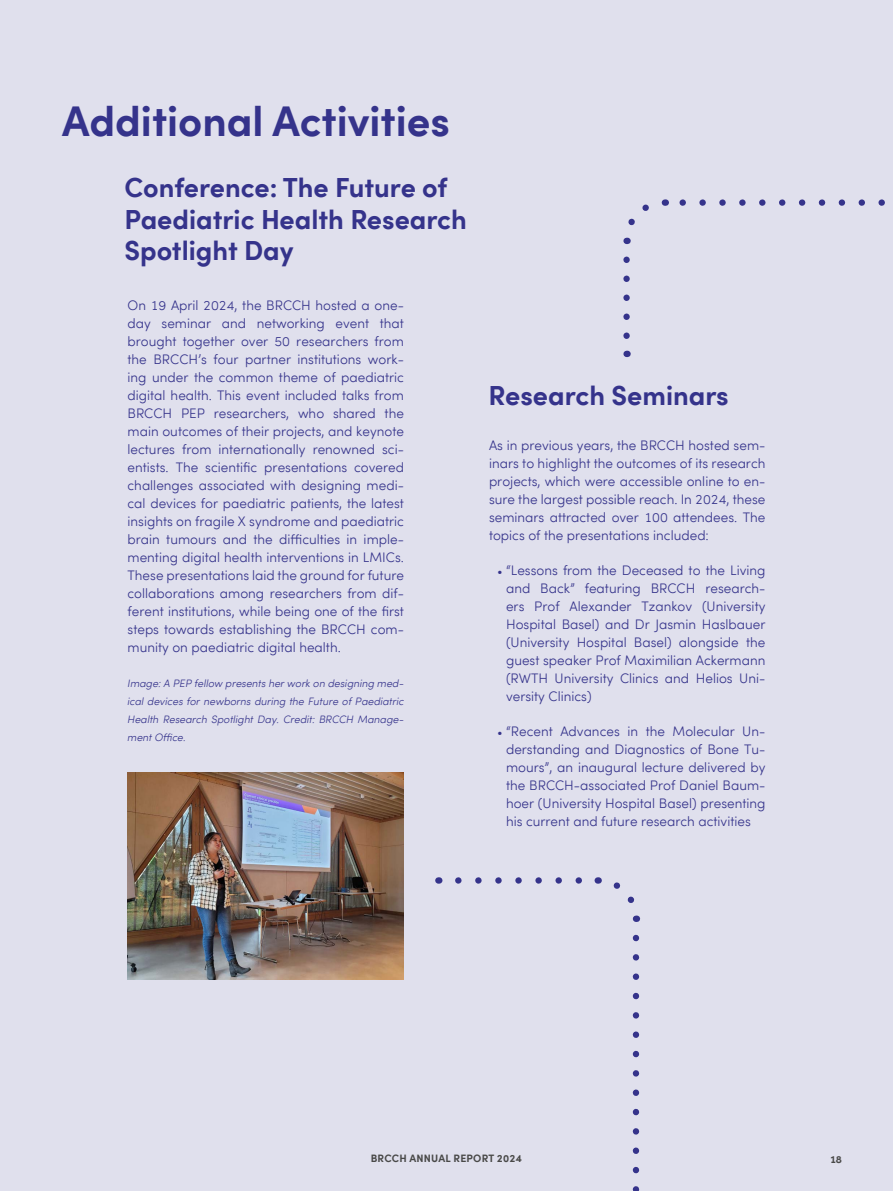
<style>
.page{position:relative;width:893px;height:1191px;background:#e0e0ed}
.page>*{position:absolute;margin:0;border:0;box-sizing:border-box;transform-origin:0 0}
.t1{font:700 42px "Sofia Pro";color:#35338b}
.t2{font:700 27px/31.5px "Sofia Pro";color:#35338b}
.t3{font:300 13.5px/18px "Sofia Pro";color:#35338b;text-align:justify}
.t4{font:italic 300 10.5px/18px "Sofia Pro";color:#35338b;text-align:justify}
.t5{font:700 10.5px "Sofia Pro";letter-spacing:.02em;color:#494948}
.s1{font-weight:700;font-size:10.5px}
</style>
<div class="page">
<svg style="left:623px;top:260px;width:7px;height:79px"></svg>
<svg style="left:679px;top:199px;width:206px;height:7px"></svg>
<svg style="left:623px;top:204px;width:26px;height:40px"></svg>
<svg style="left:458px;top:877px;width:124px;height:6px"></svg>
<svg style="left:613px;top:882px;width:28px;height:40px"></svg>
<svg style="left:633px;top:938px;width:6px;height:253px"></svg>
<img style="left:128px;top:772px;width:276px;height:207px">
<h1 class="t1" style="left:62px;top:88px;width:389px">Additional Activities</h1>
<h2 class="t2" style="left:125px;top:170px;width:344px">Conference: The Future of<br>Paediatric Health Research<br>Spotlight Day</h2>
<p class="t3" style="left:128px;top:295px;width:278px">On 19 April 2024, the BRCCH hosted a one&shy;day seminar and networking event that brought together over 50 researchers from the BRCCH’s four partner institutions work&shy;ing under the common theme of paediatric digital health. This event included talks from BRCCH PEP researchers, who shared the main outcomes of their projects, and keynote lectures from internationally renowned sci&shy;entists. The scientific presentations covered challenges associated with designing medi&shy;cal devices for paediatric patients, the latest insights on fragile X syndrome and paediatric brain tumours and the difficulties in imple&shy;menting digital health interventions in LMICs.<br>These presentations laid the ground for future collaborations among researchers from dif&shy;ferent institutions, while being one of the first steps towards establishing the BRCCH com&shy;munity on paediatric digital health.</p>
<p class="t4" style="left:128px;top:673px;width:278px">Image: A PEP fellow presents her work on designing med&shy;ical devices for newborns during the Future of Paediatric Health Research Spotlight Day. Credit: BRCCH Manage&shy;ment Office.</p>
<h2 class="t2" style="left:489px;top:378px;width:242px">Research Seminars</h2>
<p class="t3" style="left:489px;top:435px;width:278px">As in previous years, the BRCCH hosted sem&shy;inars to highlight the outcomes of its research projects, which were accessible online to en&shy;sure the largest possible reach. In 2024, these seminars attracted over 100 attendees. The topics of the presentations included:</p>
<p class="t3" style="left:506px;top:560px;width:261px;text-indent:-9px"><span class="s1">•</span> “Lessons from the Deceased to the Living and Back” featuring BRCCH research&shy;ers Prof Alexander Tzankov (University Hospital Basel) and Dr Jasmin Haslbauer (University Hospital Basel) alongside the guest speaker Prof Maximilian Ackermann (RWTH University Clinics and Helios Uni&shy;versity Clinics)</p>
<p class="t3" style="left:506px;top:721px;width:261px;text-indent:-9px"><span class="s1">•</span> “Recent Advances in the Molecular Un&shy;derstanding and Diagnostics of Bone Tu&shy;mours”, an inaugural lecture delivered by the BRCCH-associated Prof Daniel Baum&shy;hoer (University Hospital Basel) presenting his current and future research activities</p>
<p class="t5" style="left:371px;top:1150px;width:153px">BRCCH ANNUAL REPORT 2024</p>
<p class="t5" style="left:830px;top:1151px;width:13px">18</p>
</div>
